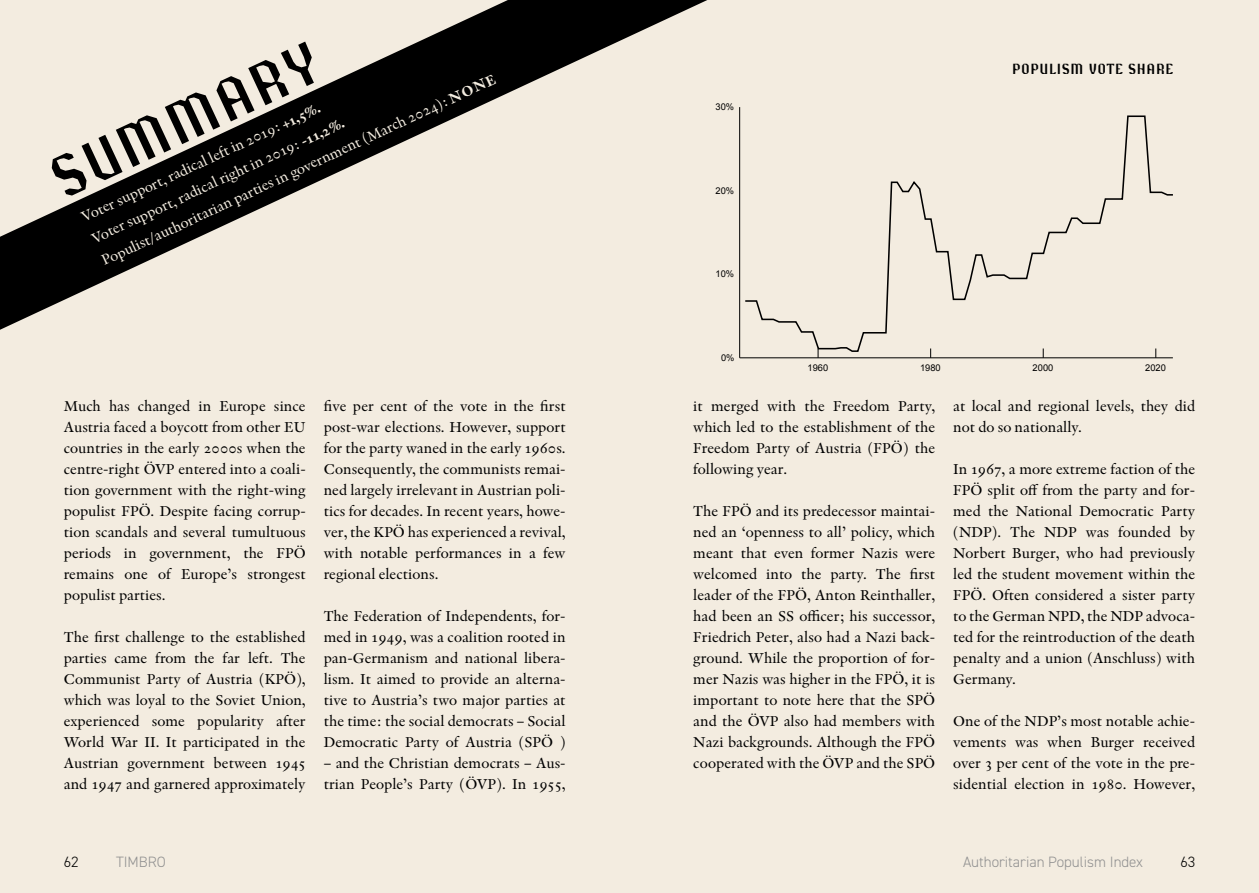
<style>
.page{position:relative;width:1259px;height:893px;background:#f3ece0}
.page>*{position:absolute;margin:0;border:0;box-sizing:border-box;transform-origin:0 0}
.t1{font:60px "Resistance";color:#000}
.t2{font:15px/21px "Indigo Antiqua Pro Text";color:#000;text-align:justify}
.t3{font:15px/24px "Indigo Antiqua 2";color:#f3ece0}
.t4{font:300 15px "DIN2014";color:#909090}
.t5{font:15px "Resistance";letter-spacing:.06em;color:#000}
.t6{font:300 15px "DIN2014";color:#000}
.t7{font:9.3px "Arial";color:#000}
.s1{font-weight:700}
</style>
<div class="page">
<svg style="left:0;top:0;width:707px;height:330px"></svg>
<hr style="left:739px;top:357px;width:434px;height:1px;background:#000">
<hr style="left:739px;top:107px;width:1px;height:251px;background:#000">
<svg style="left:745px;top:115px;width:428px;height:238px"></svg>
<h1 class="t1" style="left:42px;top:151px;width:288px;rotate:-25deg">SUMMARY</h1>
<p class="t3" style="left:77px;top:206px;width:435px;rotate:-25deg">Voter support, radical left in 2019: <span class="s1">+1,5%.<br></span>Voter support, radical right in 2019: <span class="s1">-11,2%.<br></span>Populist/authoritarian parties in government (March 2024): <span class="s1">NONE</span></p>
<p class="t2" style="left:64px;top:396px;width:243px">Much has changed in Europe since Austria faced a boycott from other EU countries in the early 2000s when the centre-right ÖVP entered into a coali&shy;tion government with the right-wing populist FPÖ. Despite facing corrup&shy;tion scandals and several tumultuous periods in government, the FPÖ remains one of Europe’s strongest populist parties.</p>
<p class="t2" style="left:64px;top:627px;width:243px">The first challenge to the established parties came from the far left. The Communist Party of Austria (KPÖ), which was loyal to the Soviet Union, experienced some popularity after World War II. It participated in the Austrian government between 1945 and 1947 and garnered approximately</p>
<p class="t2" style="left:324px;top:396px;width:243px">five per cent of the vote in the first post-war elections. However, support for the party waned in the early 1960s.<br>Consequently, the communists remai&shy;ned largely irrelevant in Austrian poli&shy;tics for decades. In recent years, howe&shy;ver, the KPÖ has experienced a revival, with notable performances in a few regional elections.</p>
<p class="t2" style="left:324px;top:606px;width:243px">The Federation of Independents, for&shy;med in 1949, was a coalition rooted in pan-Germanism and national libera&shy;lism. It aimed to provide an alterna&shy;tive to Austria’s two major parties at the time: the social democrats – Social Democratic Party of Austria (SPÖ )</p>
<p class="t2" style="left:324px;top:753px;width:243px">– and the Christian democrats – Aus&shy;trian People’s Party (ÖVP). In 1955,</p>
<p class="t7" style="left:715px;top:101px;width:20px">30%</p>
<p class="t7" style="left:715px;top:184px;width:20px">20%</p>
<p class="t7" style="left:715px;top:268px;width:20px">10%</p>
<p class="t7" style="left:721px;top:352px;width:15px">0%</p>
<p class="t5" style="left:1012px;top:61px;width:162px">POPULISM VOTE SHARE</p>
<p class="t7" style="left:807px;top:362px;width:22px">1960</p>
<p class="t7" style="left:920px;top:362px;width:22px">1980</p>
<p class="t7" style="left:1032px;top:362px;width:22px">2000</p>
<p class="t7" style="left:1145px;top:362px;width:22px">2020</p>
<p class="t2" style="left:693px;top:396px;width:243px">it merged with the Freedom Party, which led to the establishment of the Freedom Party of Austria (FPÖ) the following year.</p>
<p class="t2" style="left:693px;top:501px;width:243px">The FPÖ and its predecessor maintai&shy;ned an ‘openness to all’ policy, which meant that even former Nazis were welcomed into the party. The first leader of the FPÖ, Anton Reinthaller, had been an SS officer; his successor, Friedrich Peter, also had a Nazi back&shy;ground. While the proportion of for&shy;mer Nazis was higher in the FPÖ, it is important to note here that the SPÖ and the ÖVP also had members with Nazi backgrounds. Although the FPÖ cooperated with the ÖVP and the SPÖ</p>
<p class="t2" style="left:953px;top:396px;width:243px">at local and regional levels, they did not do so nationally.</p>
<p class="t2" style="left:953px;top:459px;width:243px">In 1967, a more extreme faction of the FPÖ split off from the party and for&shy;med the National Democratic Party (NDP). The NDP was founded by Norbert Burger, who had previously led the student movement within the FPÖ. Often considered a sister party to the German NPD, the NDP advoca&shy;ted for the reintroduction of the death penalty and a union (Anschluss) with Germany.</p>
<p class="t2" style="left:953px;top:711px;width:243px">One of the NDP’s most notable achie&shy;vements was when Burger received over 3 per cent of the vote in the pre&shy;sidential election in 1980. However,</p>
<p class="t6" style="left:64px;top:853px;width:16px">62</p>
<p class="t4" style="left:116px;top:853px;width:51px">TIMBRO</p>
<p class="t4" style="left:963px;top:853px;width:181px">Authoritarian Populism Index</p>
<p class="t6" style="left:1180px;top:853px;width:16px">63</p>
</div>
